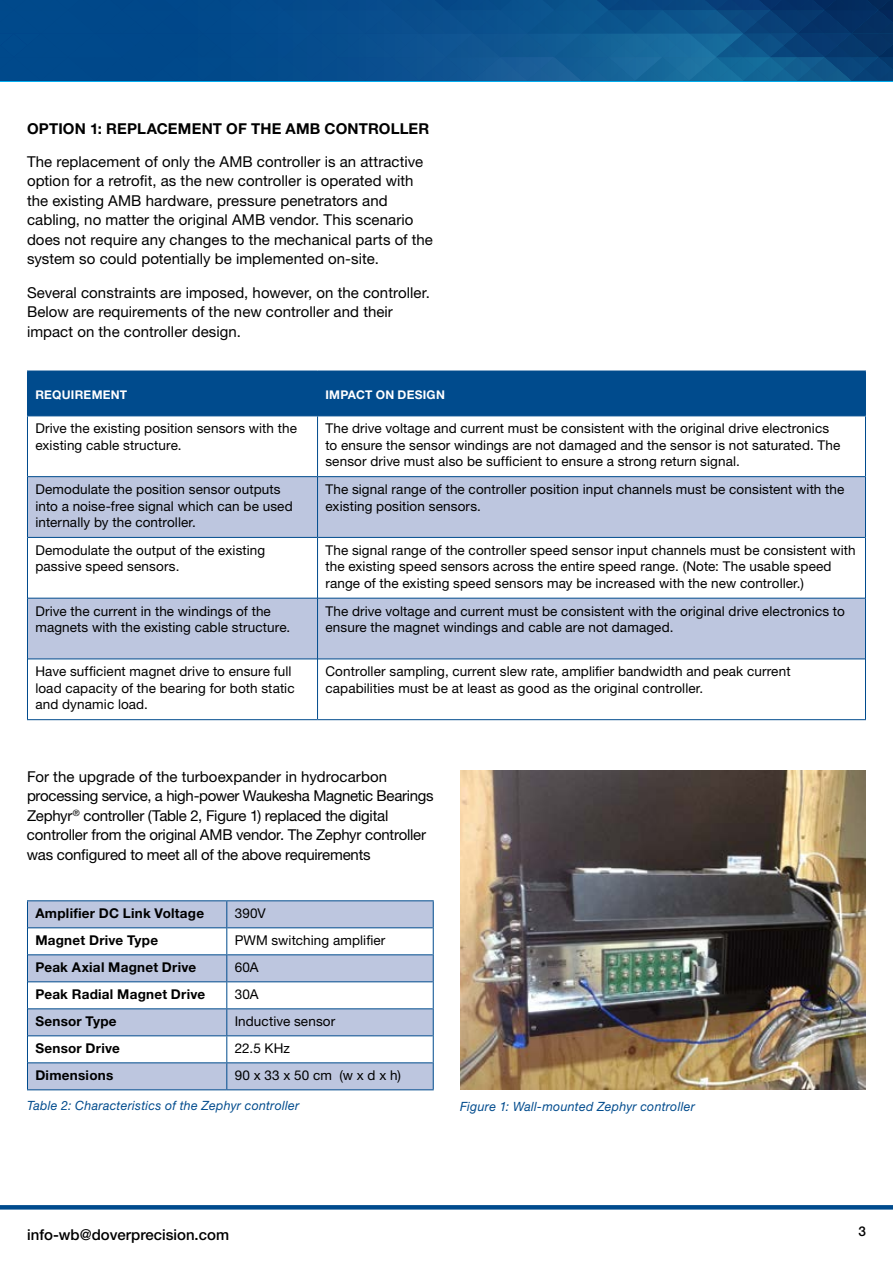
<style>
.page{position:relative;width:893px;height:1263px;background:#fff}
.page>*{position:absolute;margin:0;border:0;box-sizing:border-box;transform-origin:0 0}
.t1{font:15px/19.5px "Helvetica Neue LT Std";color:#000}
.t2{font:700 15px "Helvetica Neue LT Std";letter-spacing:.01em;color:#000}
.t3{font:500 15px "Helvetica Neue LT Std";color:#000}
.t4{font:13.5px/16.5px "Helvetica Neue LT Std";letter-spacing:.01em;color:#000}
.t5{font:700 13.5px "Helvetica Neue LT Std";letter-spacing:.02em;color:#000}
.t6{font:500 13.5px "Helvetica Neue LT Std";color:#000}
.t7{font:italic 12.75px "Helvetica Neue LT Std";letter-spacing:.025em;color:#004b8d}
.t8{font:700 12px "Helvetica Neue LT Std";letter-spacing:.02em;color:#fff}
</style>
<div class="page">
<img style="left:460px;top:771px;width:405px;height:318px">
<div style="left:28px;top:371px;width:837px;height:44px;background:#004b8d"></div>
<svg style="left:28px;top:477px;width:837px;height:181px;fill:#bdc6df"></svg>
<hr style="left:28px;top:476px;width:289px;height:1px;background:#004b8d">
<hr style="left:318px;top:476px;width:547px;height:1px;background:#004b8d">
<hr style="left:28px;top:537px;width:289px;height:1px;background:#004b8d">
<hr style="left:318px;top:537px;width:547px;height:1px;background:#004b8d">
<hr style="left:28px;top:598px;width:289px;height:1px;background:#004b8d">
<hr style="left:318px;top:598px;width:547px;height:1px;background:#004b8d">
<hr style="left:28px;top:658px;width:289px;height:1px;background:#004b8d">
<hr style="left:318px;top:658px;width:547px;height:1px;background:#004b8d">
<hr style="left:27px;top:719px;width:291px;height:1px;background:#004b8d">
<hr style="left:318px;top:719px;width:548px;height:1px;background:#004b8d">
<hr style="left:27px;top:416px;width:1px;height:61px;background:#004b8d">
<hr style="left:317px;top:416px;width:1px;height:61px;background:#004b8d">
<hr style="left:865px;top:416px;width:1px;height:61px;background:#004b8d">
<hr style="left:27px;top:477px;width:1px;height:60px;background:#004b8d">
<hr style="left:317px;top:477px;width:1px;height:60px;background:#004b8d">
<hr style="left:865px;top:477px;width:1px;height:60px;background:#004b8d">
<hr style="left:27px;top:537px;width:1px;height:61px;background:#004b8d">
<hr style="left:317px;top:537px;width:1px;height:61px;background:#004b8d">
<hr style="left:865px;top:537px;width:1px;height:61px;background:#004b8d">
<hr style="left:27px;top:598px;width:1px;height:61px;background:#004b8d">
<hr style="left:317px;top:598px;width:1px;height:61px;background:#004b8d">
<hr style="left:865px;top:598px;width:1px;height:61px;background:#004b8d">
<hr style="left:27px;top:659px;width:1px;height:60px;background:#004b8d">
<hr style="left:317px;top:659px;width:1px;height:60px;background:#004b8d">
<hr style="left:865px;top:659px;width:1px;height:60px;background:#004b8d">
<hr style="left:27px;top:370px;width:291px;height:1px;background:#004b8d">
<hr style="left:27px;top:371px;width:1px;height:44px;background:#004b8d">
<hr style="left:318px;top:370px;width:548px;height:1px;background:#004b8d">
<hr style="left:865px;top:371px;width:1px;height:44px;background:#004b8d">
<hr style="left:27px;top:415px;width:291px;height:1px;background:#004b8d">
<hr style="left:318px;top:415px;width:548px;height:1px;background:#004b8d">
<svg style="left:28px;top:901px;width:405px;height:188px;fill:#bdc6df"></svg>
<hr style="left:27px;top:900px;width:200px;height:1px;background:#004b8d">
<hr style="left:227px;top:900px;width:207px;height:1px;background:#004b8d">
<hr style="left:28px;top:927px;width:198px;height:1px;background:#004b8d">
<hr style="left:227px;top:927px;width:206px;height:1px;background:#004b8d">
<hr style="left:28px;top:954px;width:198px;height:1px;background:#004b8d">
<hr style="left:227px;top:954px;width:206px;height:1px;background:#004b8d">
<hr style="left:28px;top:981px;width:198px;height:1px;background:#004b8d">
<hr style="left:227px;top:981px;width:206px;height:1px;background:#004b8d">
<hr style="left:28px;top:1008px;width:199px;height:1px;background:#004b8d">
<hr style="left:227px;top:1008px;width:206px;height:1px;background:#004b8d">
<hr style="left:28px;top:1035px;width:199px;height:1px;background:#004b8d">
<hr style="left:227px;top:1035px;width:206px;height:1px;background:#004b8d">
<svg style="left:27px;top:901px;width:1px;height:188px"></svg>
<hr style="left:28px;top:1062px;width:199px;height:1px;background:#004b8d">
<hr style="left:227px;top:1062px;width:206px;height:1px;background:#004b8d">
<svg style="left:226px;top:901px;width:1px;height:188px"></svg>
<svg style="left:433px;top:901px;width:1px;height:188px"></svg>
<hr style="left:27px;top:1089px;width:200px;height:1px;background:#004b8d">
<hr style="left:227px;top:1089px;width:207px;height:1px;background:#004b8d">
<svg style="left:0;top:1205px;width:893px;height:4px;background:#054e8f"></svg>
<svg style="left:0;top:0;width:893px;height:81px;background:#084e8a"></svg>
<p class="t2" style="left:27px;top:119px;width:404px">OPTION 1: REPLACEMENT OF THE AMB CONTROLLER</p>
<p class="t1" style="left:27px;top:152px;width:407px">The replacement of only the AMB controller is an attractive option for a retrofit, as the new controller is operated with the existing AMB hardware, pressure penetrators and cabling, no matter the original AMB vendor. This scenario does not require any changes to the mechanical parts of the system so could potentially be implemented on-site.</p>
<p class="t1" style="left:27px;top:282px;width:404px">Several constraints are imposed, however, on the controller.<br>Below are requirements of the new controller and their impact on the controller design.</p>
<p class="t8" style="left:35px;top:387px;width:93px">REQUIREMENT</p>
<p class="t8" style="left:325px;top:387px;width:121px">IMPACT ON DESIGN</p>
<p class="t4" style="left:35px;top:420px;width:263px">Drive the existing position sensors with the existing cable structure.</p>
<p class="t4" style="left:325px;top:420px;width:516px">The drive voltage and current must be consistent with the original drive electronics to ensure the sensor windings are not damaged and the sensor is not saturated. The sensor drive must also be sufficient to ensure a strong return signal.</p>
<p class="t4" style="left:35px;top:481px;width:259px">Demodulate the position sensor outputs into a noise-free signal which can be used internally by the controller.</p>
<p class="t4" style="left:325px;top:481px;width:520px">The signal range of the controller position input channels must be consistent with the existing position sensors.</p>
<p class="t4" style="left:35px;top:542px;width:231px">Demodulate the output of the existing passive speed sensors.</p>
<p class="t4" style="left:325px;top:542px;width:532px">The signal range of the controller speed sensor input channels must be consistent with the existing speed sensors across the entire speed range. (Note: The usable speed range of the existing speed sensors may be increased with the new controller.)</p>
<p class="t4" style="left:35px;top:602px;width:256px">Drive the current in the windings of the magnets with the existing cable structure.</p>
<p class="t4" style="left:325px;top:602px;width:521px">The drive voltage and current must be consistent with the original drive electronics to ensure the magnet windings and cable are not damaged.</p>
<p class="t4" style="left:35px;top:663px;width:261px">Have sufficient magnet drive to ensure full load capacity of the bearing for both static and dynamic load.</p>
<p class="t4" style="left:325px;top:663px;width:467px">Controller sampling, current slew rate, amplifier bandwidth and peak current capabilities must be at least as good as the original controller.</p>
<p class="t1" style="left:27px;top:766px;width:408px">For the upgrade of the turboexpander in hydrocarbon processing service, a high-power Waukesha Magnetic Bearings Zephyr<sup>®</sup> controller (Table 2, Figure 1) replaced the digital controller from the original AMB vendor. The Zephyr controller was configured to meet all of the above requirements</p>
<p class="t5" style="left:35px;top:905px;width:170px">Amplifier DC Link Voltage</p>
<p class="t4" style="left:235px;top:905px;width:33px">390V</p>
<p class="t5" style="left:35px;top:932px;width:124px">Magnet Drive Type</p>
<p class="t4" style="left:235px;top:932px;width:152px">PWM switching amplifier</p>
<p class="t5" style="left:35px;top:959px;width:162px">Peak Axial Magnet Drive</p>
<p class="t4" style="left:235px;top:959px;width:25px">60A</p>
<p class="t5" style="left:35px;top:986px;width:171px">Peak Radial Magnet Drive</p>
<p class="t4" style="left:235px;top:986px;width:25px">30A</p>
<p class="t5" style="left:35px;top:1013px;width:83px">Sensor Type</p>
<p class="t4" style="left:235px;top:1013px;width:102px">Inductive sensor</p>
<p class="t5" style="left:35px;top:1040px;width:86px">Sensor Drive</p>
<p class="t4" style="left:235px;top:1040px;width:57px">22.5 KHz</p>
<p class="t5" style="left:35px;top:1067px;width:79px">Dimensions</p>
<p class="t4" style="left:235px;top:1067px;width:168px">90 x 33 x 50 cm (w x d x h)</p>
<p class="t7" style="left:27px;top:1098px;width:274px">Table 2: Characteristics of the Zephyr controller</p>
<p class="t7" style="left:460px;top:1098px;width:236px">Figure 1: Wall-mounted Zephyr controller</p>
<p class="t3" style="left:27px;top:1225px;width:203px">info-wb@doverprecision.com</p>
<p class="t6" style="left:858px;top:1223px;width:9px">3</p>
</div>
